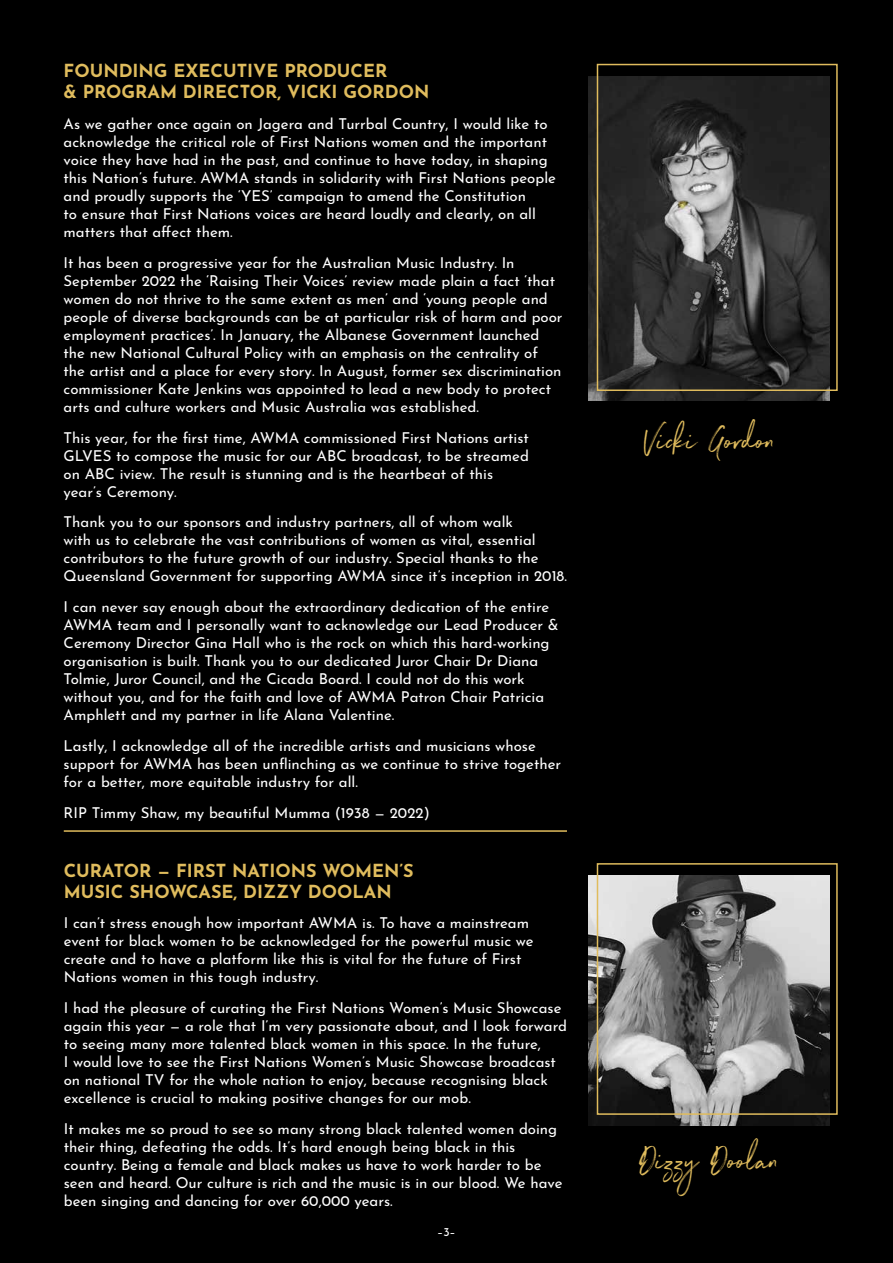
<style>
.page{position:relative;width:893px;height:1263px;background:#000}
.page>*{position:absolute;margin:0;border:0;box-sizing:border-box;transform-origin:0 0}
.t1{font:36px "Northwell";color:#e0bc5d}
.t2{font:700 18px/21px "Josefin Sans";color:#e0bc5d}
.t3{font:15px/18px "Josefin Sans";color:#fff}
.t4{font:12px "Josefin Sans";color:#fff}
</style>
<div class="page">
<img style="left:588px;top:76px;width:241px;height:324px">
<div style="left:597px;top:64px;width:241px;height:327px;border:2px solid #e0bc5d"></div>
<img style="left:588px;top:876px;width:241px;height:249px">
<div style="left:597px;top:863px;width:241px;height:252px;border:2px solid #e0bc5d"></div>
<hr style="left:64px;top:830px;width:503px;height:2px;background:#e0bc5d">
<p class="t2" style="left:64px;top:58px;width:367px">FOUNDING EXECUTIVE PRODUCER<br>&amp; PROGRAM DIRECTOR, VICKI GORDON</p>
<p class="t3" style="left:64px;top:113px;width:494px">As we gather once again on Jagera and Turrbal Country, I would like to acknowledge the critical role of First Nations women and the important voice they have had in the past, and continue to have today, in shaping this Nation’s future. AWMA stands in solidarity with First Nations people and proudly supports the ‘YES’ campaign to amend the Constitution<br>to ensure that First Nations voices are heard loudly and clearly, on all matters that affect them.</p>
<p class="t3" style="left:64px;top:252px;width:500px">It has been a progressive year for the Australian Music Industry. In September 2022 the ‘Raising Their Voices’ review made plain a fact ‘that women do not thrive to the same extent as men’ and ‘young people and people of diverse backgrounds can be at particular risk of harm and poor employment practices’. In January, the Albanese Government launched the new National Cultural Policy with an emphasis on the centrality of the artist and a place for every story. In August, former sex discrimination commissioner Kate Jenkins was appointed to lead a new body to protect arts and culture workers and Music Australia was established.</p>
<p class="t3" style="left:64px;top:426px;width:467px">This year, for the first time, AWMA commissioned First Nations artist GLVES to compose the music for our ABC broadcast, to be streamed on ABC iview. The result is stunning and is the heartbeat of this year’s Ceremony.</p>
<p class="t3" style="left:64px;top:511px;width:505px">Thank you to our sponsors and industry partners, all of whom walk<br>with us to celebrate the vast contributions of women as vital, essential contributors to the future growth of our industry. Special thanks to the Queensland Government for supporting AWMA since it’s inception in 2018.</p>
<p class="t3" style="left:64px;top:596px;width:497px">I can never say enough about the extraordinary dedication of the entire AWMA team and I personally want to acknowledge our Lead Producer &amp; Ceremony Director Gina Hall who is the rock on which this hard-working organisation is built. Thank you to our dedicated Juror Chair Dr Diana Tolmie, Juror Council, and the Cicada Board. I could not do this work without you, and for the faith and love of AWMA Patron Chair Patricia Amphlett and my partner in life Alana Valentine.</p>
<p class="t3" style="left:64px;top:735px;width:499px">Lastly, I acknowledge all of the incredible artists and musicians whose support for AWMA has been unflinching as we continue to strive together for a better, more equitable industry for all.</p>
<p class="t3" style="left:64px;top:801px;width:368px">RIP Timmy Shaw, my beautiful Mumma (1938 — 2022)</p>
<p class="t2" style="left:64px;top:857px;width:351px">CURATOR — FIRST NATIONS WOMEN’S<br>MUSIC SHOWCASE, DIZZY DOOLAN</p>
<p class="t3" style="left:64px;top:912px;width:471px">I can’t stress enough how important AWMA is. To have a mainstream event for black women to be acknowledged for the powerful music we create and to have a platform like this is vital for the future of First Nations women in this tough industry.</p>
<p class="t3" style="left:64px;top:997px;width:505px">I had the pleasure of curating the First Nations Women’s Music Showcase again this year — a role that I’m very passionate about, and I look forward to seeing many more talented black women in this space. In the future,<br>I would love to see the First Nations Women’s Music Showcase broadcast on national TV for the whole nation to enjoy, because recognising black excellence is crucial to making positive changes for our mob.</p>
<p class="t3" style="left:64px;top:1118px;width:500px">It makes me so proud to see so many strong black talented women doing their thing, defeating the odds. It’s hard enough being black in this country. Being a female and black makes us have to work harder to be seen and heard. Our culture is rich and the music is in our blood. We have been singing and dancing for over 60,000 years.</p>
<p class="t4" style="left:437px;top:1221px;width:20px">–3–</p>
<h1 class="t1" style="left:642px;top:414px;width:134px">Vicki Gordon</h1>
<h1 class="t1" style="left:639px;top:1135px;width:141px">Dizzy Doolan</h1>
</div>
